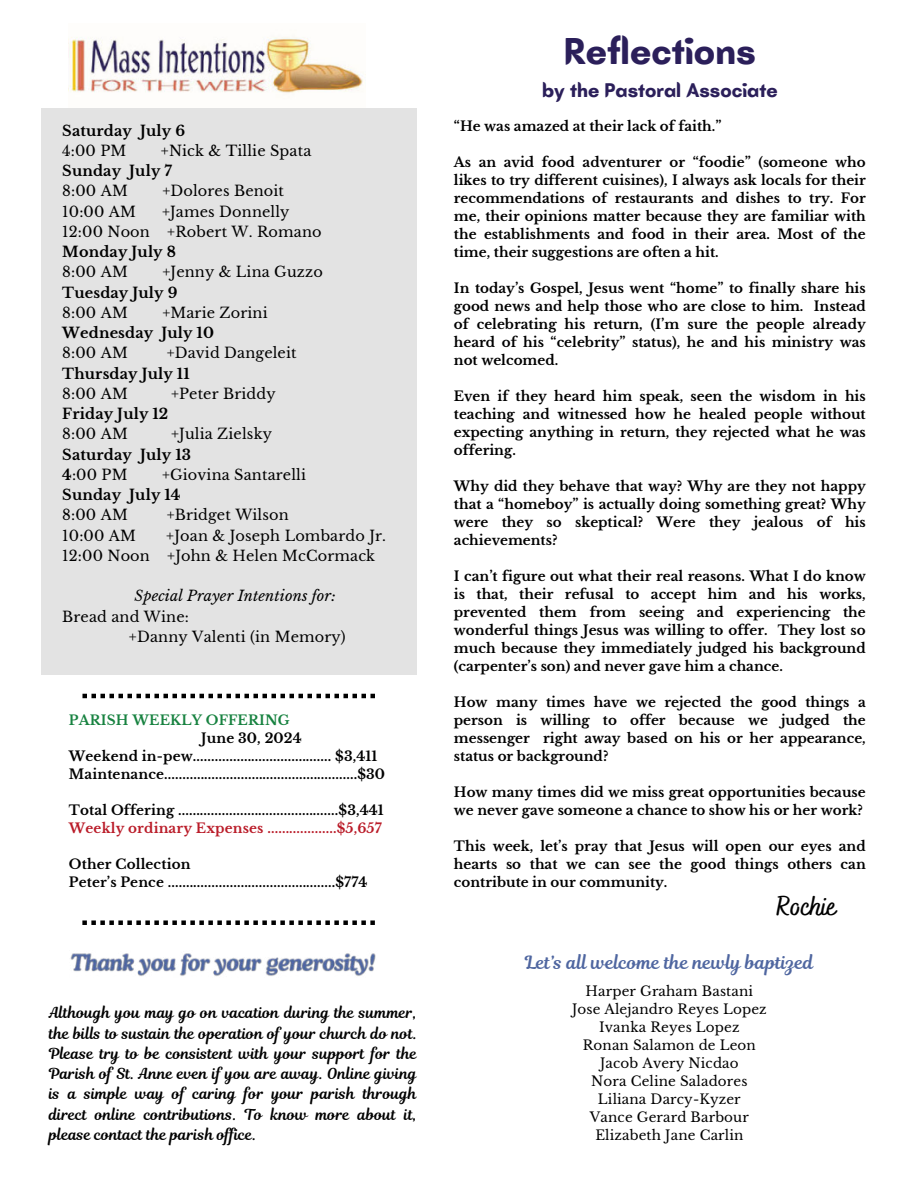
<style>
.page{position:relative;width:918px;height:1188px;background:#fff}
.page>*{position:absolute;margin:0;border:0;box-sizing:border-box;transform-origin:0 0}
.t1{font:700 38.25px "Batangas";color:#2b1f5a}
.t2{font:700 27px "Bakerie Smooth";color:#000}
.t3{font:700 20.25px "Batangas";color:#2b1f5a}
.t4{font:18px "Magnolia Script";letter-spacing:.01em;color:#4f66a0}
.t5{font:15px/20.2px "Magnolia Script";letter-spacing:.01em;color:#000;text-align:justify}
.t6{font:14.55px/20.2px "Libre Baskerville";letter-spacing:.01em;color:#000}
.t7{font:700 14.55px/20.2px "Libre Baskerville";letter-spacing:.01em;color:#000}
.t8{font:italic 14.55px "Libre Baskerville";letter-spacing:.01em;color:#000}
.t9{font:700 13.5px/18px "Libre Baskerville";color:#000;text-align:justify}
.t10{font:13.5px/18px "Libre Baskerville";letter-spacing:.01em;color:#000;text-align:center}
.t11{font:700 13.5px "Libre Baskerville";letter-spacing:.01em;color:#ba1c29}
.t12{font:700 13.5px "Libre Baskerville";letter-spacing:.01em;color:#178240}
.s1{font-weight:400}
</style>
<div class="page">
<img style="left:69px;top:37px;width:297px;height:56px">
<div style="left:42px;top:108px;width:375px;height:567px;background:#e3e3e3"></div>
<img style="left:70px;top:953px;width:306px;height:23px">
<svg style="left:82px;top:694px;width:293px;height:4px"></svg>
<svg style="left:82px;top:920px;width:293px;height:5px"></svg>
<p class="t7" style="left:62px;top:120px;width:124px">Saturday July 6</p>
<p class="t6" style="left:62px;top:141px;width:66px">4:00 PM</p>
<p class="t6" style="left:161px;top:141px;width:152px">+Nick &amp; Tillie Spata</p>
<p class="t7" style="left:62px;top:161px;width:111px">Sunday July 7</p>
<p class="t6" style="left:62px;top:181px;width:67px">8:00 AM</p>
<p class="t6" style="left:162px;top:181px;width:123px">+Dolores Benoit</p>
<p class="t6" style="left:62px;top:201px;width:75px">10:00 AM</p>
<p class="t6" style="left:62px;top:201px;width:261px;text-indent:100px">+James Donnelly<br>12:00 Noon +Robert W. Romano</p>
<p class="t7" style="left:62px;top:242px;width:115px">Monday July 8</p>
<p class="t6" style="left:62px;top:262px;width:67px">8:00 AM</p>
<p class="t6" style="left:162px;top:262px;width:162px">+Jenny &amp; Lina Guzzo</p>
<p class="t7" style="left:62px;top:282px;width:117px">Tuesday July 9</p>
<p class="t6" style="left:62px;top:303px;width:67px">8:00 AM</p>
<p class="t6" style="left:162px;top:303px;width:107px">+Marie Zorini</p>
<p class="t7" style="left:62px;top:323px;width:153px">Wednesday July 10</p>
<p class="t6" style="left:62px;top:343px;width:67px">8:00 AM</p>
<p class="t6" style="left:167px;top:343px;width:131px">+David Dangeleit</p>
<p class="t7" style="left:62px;top:363px;width:129px">Thursday July 11</p>
<p class="t6" style="left:62px;top:384px;width:67px">8:00 AM</p>
<p class="t6" style="left:171px;top:384px;width:106px">+Peter Briddy</p>
<p class="t7" style="left:62px;top:404px;width:108px">Friday July 12</p>
<p class="t6" style="left:62px;top:424px;width:67px">8:00 AM</p>
<p class="t6" style="left:171px;top:424px;width:102px">+Julia Zielsky</p>
<p class="t7" style="left:62px;top:444px;width:130px">Saturday July 13<br>4<span class="s1">:00 PM</span></p>
<p class="t6" style="left:162px;top:465px;width:145px">+Giovina Santarelli</p>
<p class="t7" style="left:62px;top:485px;width:120px">Sunday July 14</p>
<p class="t6" style="left:62px;top:505px;width:67px">8:00 AM</p>
<p class="t6" style="left:167px;top:505px;width:124px">+Bridget Wilson</p>
<p class="t6" style="left:62px;top:525px;width:75px">10:00 AM</p>
<p class="t6" style="left:62px;top:525px;width:325px;text-indent:104px">+Joan &amp; Joseph Lombardo Jr.<br>12:00 Noon +John &amp; Helen McCormack</p>
<p class="t8" style="left:135px;top:587px;width:203px">Special Prayer Intentions for:</p>
<p class="t6" style="left:129px;top:606px;width:218px;text-indent:-67px">Bread and Wine:<br>+Danny Valenti (in Memory)</p>
<p class="t12" style="left:69px;top:712px;width:222px">PARISH WEEKLY OFFERING</p>
<p class="t9" style="left:69px;top:730px;width:318px;text-align:left;text-indent:132px">June 30, 2024<br>Weekend in-pew...................................... $3,411<br>Maintenance.....................................................$30</p>
<p class="t9" style="left:69px;top:802px;width:316px">Total Offering ............................................$3,441</p>
<p class="t11" style="left:69px;top:820px;width:314px">Weekly ordinary Expenses ...................$5,657</p>
<p class="t9" style="left:69px;top:856px;width:300px">Other Collection<br>Peter’s Pence ..............................................$774</p>
<p class="t5" style="left:49px;top:1003px;width:369px">Although you may go on vacation during the summer, the bills to sustain the operation of your church do not.<br>Please try to be consistent with your support for the Parish of St. Anne even if you are away. Online giving is a simple way of caring for your parish through direct online contributions. To know more about it, please contact the parish office.</p>
<h1 class="t1" style="left:564px;top:28px;width:193px">Reflections</h1>
<h3 class="t3" style="left:542px;top:78px;width:237px">by the Pastoral Associate</h3>
<p class="t9" style="left:454px;top:117px;width:269px">“He was amazed at their lack of faith.”</p>
<p class="t9" style="left:454px;top:153px;width:413px">As an avid food adventurer or “foodie” (someone who likes to try different cuisines), I always ask locals for their recommendations of restaurants and dishes to try. For me, their opinions matter because they are familiar with the establishments and food in their area. Most of the time, their suggestions are often a hit.</p>
<p class="t9" style="left:454px;top:279px;width:413px">In today’s Gospel, Jesus went “home” to finally share his good news and help those who are close to him. Instead of celebrating his return, (I’m sure the people already heard of his “celebrity” status), he and his ministry was not welcomed.</p>
<p class="t9" style="left:454px;top:387px;width:413px">Even if they heard him speak, seen the wisdom in his teaching and witnessed how he healed people without expecting anything in return, they rejected what he was offering.</p>
<p class="t9" style="left:454px;top:477px;width:413px">Why did they behave that way? Why are they not happy that a “homeboy” is actually doing something great? Why were they so skeptical? Were they jealous of his achievements?</p>
<p class="t9" style="left:454px;top:567px;width:413px">I can’t figure out what their real reasons. What I do know is that, their refusal to accept him and his works, prevented them from seeing and experiencing the wonderful things Jesus was willing to offer. They lost so much because they immediately judged his background (carpenter’s son) and never gave him a chance.</p>
<p class="t9" style="left:454px;top:693px;width:413px">How many times have we rejected the good things a person is willing to offer because we judged the messenger right away based on his or her appearance, status or background?</p>
<p class="t9" style="left:454px;top:783px;width:413px">How many times did we miss great opportunities because we never gave someone a chance to show his or her work?</p>
<p class="t9" style="left:454px;top:837px;width:413px">This week, let’s pray that Jesus will open our eyes and hearts so that we can see the good things others can contribute in our community.</p>
<h2 class="t2" style="left:776px;top:891px;width:62px">Rochie</h2>
<h3 class="t4" style="left:525px;top:950px;width:290px">Let’s all welcome the newly baptized</h3>
<p class="t10" style="left:572px;top:982px;width:196px">Harper Graham Bastani<br>Jose Alejandro Reyes Lopez<br>Ivanka Reyes Lopez<br>Ronan Salamon de Leon<br>Jacob Avery Nicdao<br>Nora Celine Saladores<br>Liliana Darcy-Kyzer<br>Vance Gerard Barbour<br>Elizabeth Jane Carlin</p>
</div>
